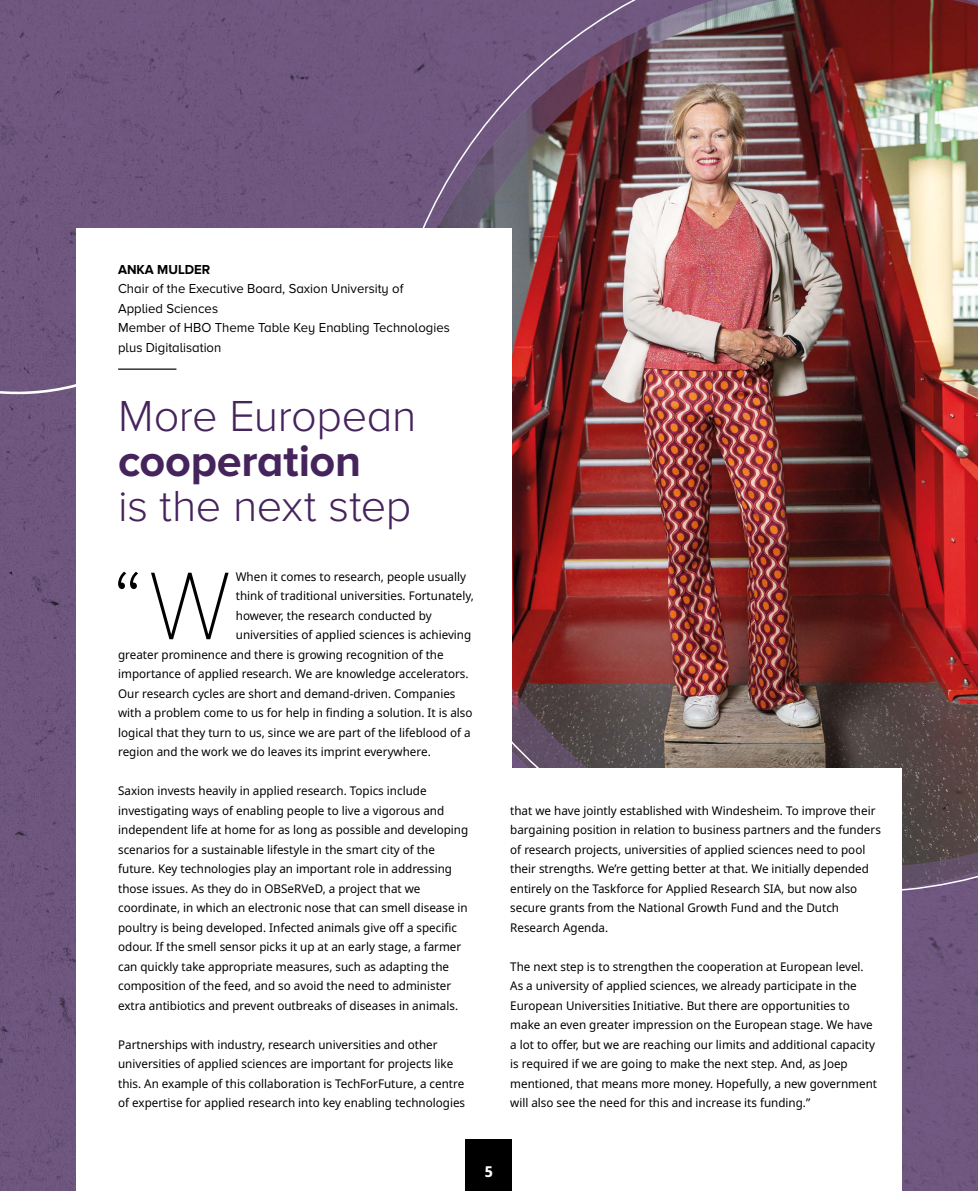
<style>
.page{position:relative;width:978px;height:1191px;background:#6f577f}
.page>*{position:absolute;margin:0;border:0;box-sizing:border-box;transform-origin:0 0}
.Broodtekst{font:100 99.75px "Proxima Nova A";color:#000}
.cockpit_kop{font:300 45px/45px "Proxima Nova A";letter-spacing:-.01em;color:#45245c}
.t1{font:700 15px "Noto Sans Display";color:#fff}
.Functie{font:13.5px/19.5px "Proxima Nova A";color:#000}
.Naam{font:700 13.5px "Proxima Nova A";color:#000}
.Broodtekst-2{font:12px/19.5px "Noto Sans";color:#000}
.s1{font-weight:700}
</style>
<div class="page">
<svg style="left:0;top:107px;width:380px;height:374px"></svg>
<img style="left:383px;top:0;width:595px;height:893px">
<div style="left:77px;top:228px;width:435px;height:963px;background:#fff"></div>
<div style="left:489px;top:768px;width:412px;height:423px;background:#fff"></div>
<hr style="left:118px;top:368px;width:58px;height:2px;background:#000">
<div style="left:466px;top:1140px;width:46px;height:51px;background:#000"></div>
<p class="Naam" style="left:118px;top:261px;width:94px">ANKA MULDER</p>
<p class="Functie" style="left:118px;top:279px;width:333px">Chair of the Executive Board, Saxion University of Applied Sciences<br>Member of HBO Theme Table Key Enabling Technologies plus Digitalisation</p>
<h1 class="cockpit_kop" style="left:118px;top:393px;width:300px">More European <span class="s1">cooperation<br></span>is the next step</h1>
<p class="Broodtekst" style="left:112px;top:549px;width:121px">“W</p>
<p class="Broodtekst-2" style="left:236px;top:567px;width:232px">When it comes to research, people usually</p>
<p class="Broodtekst-2" style="left:236px;top:586px;width:240px">think of traditional universities. Fortunately,</p>
<p class="Broodtekst-2" style="left:236px;top:606px;width:197px">however, the research conducted by</p>
<p class="Broodtekst-2" style="left:236px;top:625px;width:237px">universities of applied sciences is achieving</p>
<p class="Broodtekst-2" style="left:118px;top:645px;width:327px">greater prominence and there is growing recognition of the</p>
<p class="Broodtekst-2" style="left:118px;top:664px;width:352px">importance of applied research. We are knowledge accelerators.</p>
<p class="Broodtekst-2" style="left:118px;top:684px;width:339px">Our research cycles are short and demand-driven. Companies</p>
<p class="Broodtekst-2" style="left:118px;top:703px;width:356px">with a problem come to us for help in finding a solution. It is also</p>
<p class="Broodtekst-2" style="left:118px;top:723px;width:354px">logical that they turn to us, since we are part of the lifeblood of a</p>
<p class="Broodtekst-2" style="left:118px;top:742px;width:314px">region and the work we do leaves its imprint everywhere.</p>
<p class="Broodtekst-2" style="left:118px;top:781px;width:352px">Saxion invests heavily in applied research. Topics include investigating ways of enabling people to live a vigorous and independent life at home for as long as possible and developing scenarios for a sustainable lifestyle in the smart city of the future. Key technologies play an important role in addressing those issues. As they do in OBSeRVeD, a project that we coordinate, in which an electronic nose that can smell disease in poultry is being developed. Infected animals give off a specific odour. If the smell sensor picks it up at an early stage, a farmer can quickly take appropriate measures, such as adapting the composition of the feed, and so avoid the need to administer extra antibiotics and prevent outbreaks of diseases in animals.</p>
<p class="Broodtekst-2" style="left:118px;top:1035px;width:349px">Partnerships with industry, research universities and other universities of applied sciences are important for projects like this. An example of this collaboration is TechForFuture, a centre of expertise for applied research into key enabling technologies</p>
<p class="Broodtekst-2" style="left:510px;top:801px;width:372px">that we have jointly established with Windesheim. To improve their bargaining position in relation to business partners and the funders of research projects, universities of applied sciences need to pool their strengths. We’re getting better at that. We initially depended entirely on the Taskforce for Applied Research SIA, but now also secure grants from the National Growth Fund and the Dutch Research Agenda.</p>
<p class="Broodtekst-2" style="left:510px;top:957px;width:368px">The next step is to strengthen the cooperation at European level.<br>As a university of applied sciences, we already participate in the European Universities Initiative. But there are opportunities to make an even greater impression on the European stage. We have a lot to offer, but we are reaching our limits and additional capacity is required if we are going to make the next step. And, as Joep mentioned, that means more money. Hopefully, a new government will also see the need for this and increase its funding.”</p>
<p class="t1" style="left:485px;top:1161px;width:10px">5</p>
</div>
